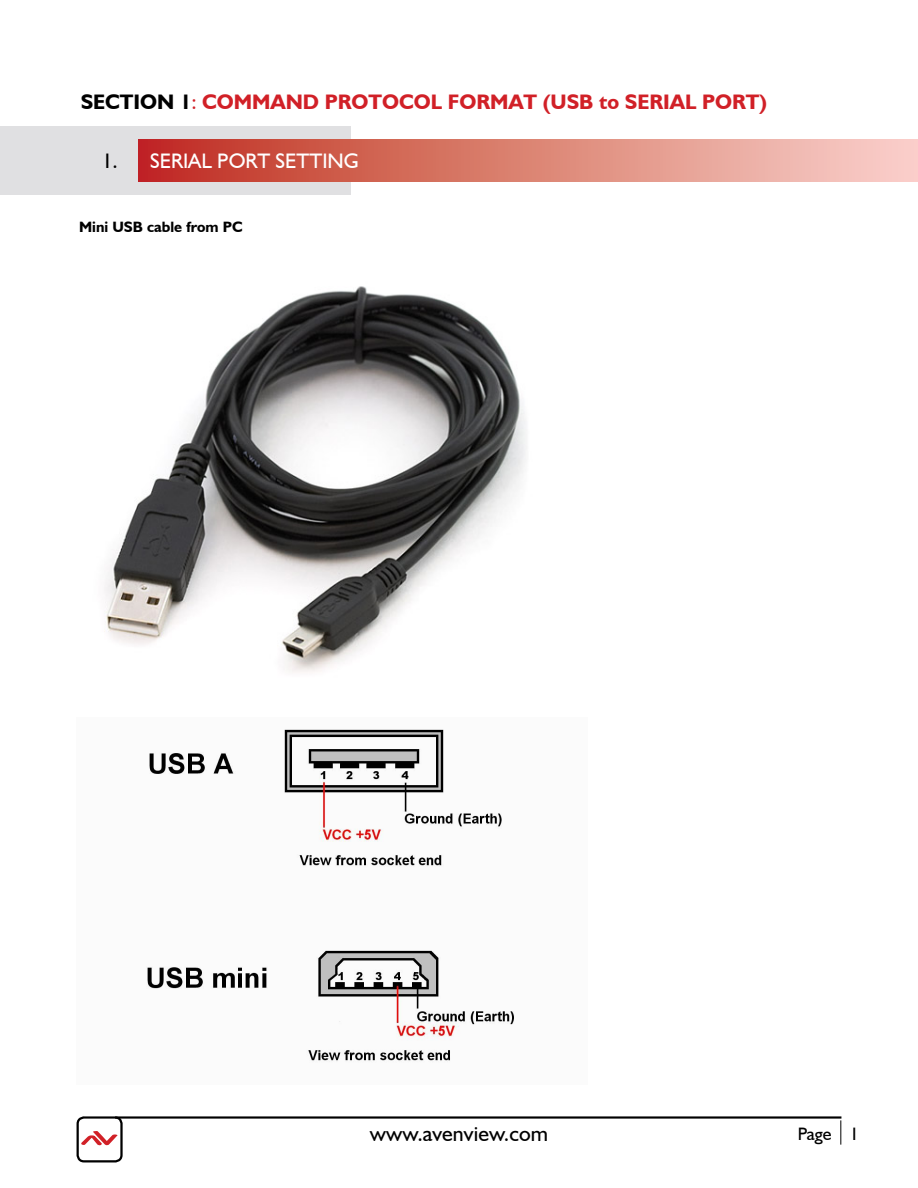
<style>
.page{position:relative;width:918px;height:1188px;background:#fff}
.page>*{position:absolute;margin:0;border:0;box-sizing:border-box;transform-origin:0 0}
.t1{font:21.75px "Humanist 521 BT";letter-spacing:.005em;color:#000}
.t2{font:700 21px "Humanist 521 BT";color:#d12027}
.t3{font:21px "Humanist 521 BT";color:#fff}
.t4{font:18px "Humanist 521 BT";color:#000}
.t5{font:700 15px "Humanist 521 BT";color:#000}
.s1{color:#000}
.s2{font-weight:400}
</style>
<div class="page">
<hr style="left:84px;top:1116px;width:757px;height:3px;background:#000">
<svg style="left:840px;top:1120px;width:1px;height:25px"></svg>
<svg style="left:81px;top:1131px;width:37px;height:15px"></svg>
<div style="left:77px;top:1116px;width:46px;height:46px;border:2px solid #000;border-radius:6px"></div>
<div style="left:0;top:127px;width:351px;height:68px;background:#e0e0e2"></div>
<div style="left:138px;top:140px;width:780px;height:42px;background:linear-gradient(to right,#be2d1e,#fad5cb)"></div>
<img style="left:147px;top:729px;width:367px;height:333px">
<img style="left:104px;top:286px;width:423px;height:386px">
<p class="t2" style="left:81px;top:89px;width:688px"><span class="s1">SECTION 1</span><span class="s2">:</span> COMMAND PROTOCOL FORMAT (USB to SERIAL PORT)</p>
<p class="t3" style="left:102px;top:148px;width:258px"><span class="s1">1.</span> SERIAL PORT SETTING</p>
<p class="t5" style="left:79px;top:217px;width:165px">Mini USB cable from PC</p>
<p class="t1" style="left:370px;top:1120px;width:180px">www.avenview.com</p>
<p class="t4" style="left:798px;top:1123px;width:62px">Page 1</p>
</div>
